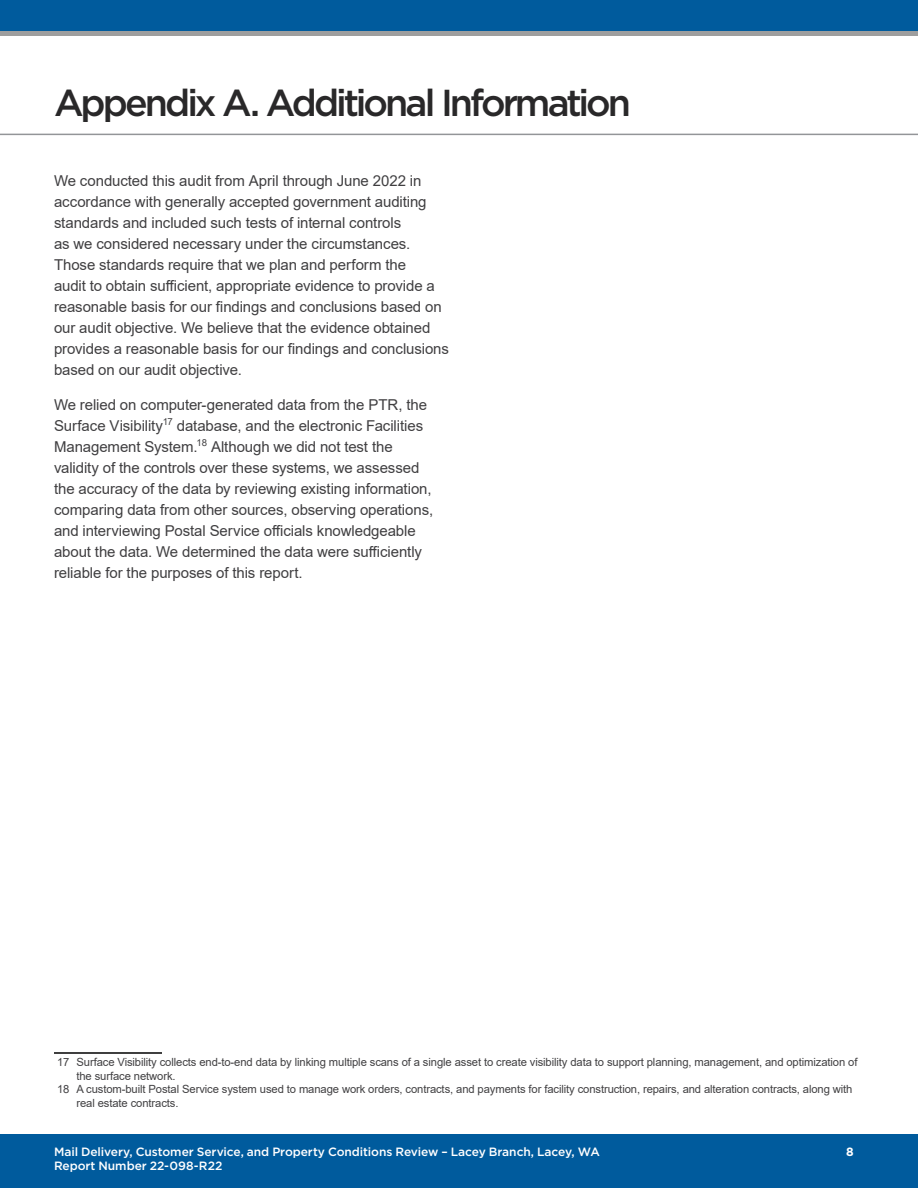
<style>
.page{position:relative;width:918px;height:1188px;background:#fff}
.page>*{position:absolute;margin:0;border:0;box-sizing:border-box;transform-origin:0 0}
.t1{font:500 37.5px "Gotham";letter-spacing:-.08em;color:#292829}
.t2{font:15px/21px "Arial";letter-spacing:-.005em;color:#403f41}
.t3{font:500 12px/13.5px "Gotham";letter-spacing:-.005em;color:#fff}
.t4{font:700 12px "Gotham";color:#fff}
.t5{font:11.25px "Arial";letter-spacing:-.01em;color:#414042}
</style>
<div class="page">
<div style="left:0;top:1134px;width:918px;height:54px;background:#005b9d"></div>
<hr style="left:0;top:134px;width:918px;height:1px;background:#939598">
<hr style="left:54px;top:1052px;width:108px;height:2px;background:#000">
<div style="left:0;top:0;width:918px;height:31px;background:#005b9d"></div>
<hr style="left:0;top:32px;width:918px;height:4px;background:#9e9e9e">
<h1 class="t1" style="left:54px;top:81px;width:579px">Appendix A. Additional Information</h1>
<p class="t2" style="left:54px;top:170px;width:397px">We conducted this audit from April through June 2022 in accordance with generally accepted government auditing standards and included such tests of internal controls<br>as we considered necessary under the circumstances.<br>Those standards require that we plan and perform the<br>audit to obtain sufficient, appropriate evidence to provide a reasonable basis for our findings and conclusions based on our audit objective. We believe that the evidence obtained provides a reasonable basis for our findings and conclusions based on our audit objective.</p>
<p class="t2" style="left:54px;top:394px;width:381px">We relied on computer-generated data from the PTR, the Surface Visibility<sup>17</sup> database, and the electronic Facilities Management System.<sup>18</sup> Although we did not test the validity of the controls over these systems, we assessed the accuracy of the data by reviewing existing information, comparing data from other sources, observing operations, and interviewing Postal Service officials knowledgeable about the data. We determined the data were sufficiently reliable for the purposes of this report.</p>
<p class="t5" style="left:57px;top:1055px;width:802px">17 Surface Visibility collects end-to-end data by linking multiple scans of a single asset to create visibility data to support planning, management, and optimization of</p>
<p class="t5" style="left:76px;top:1068px;width:101px">the surface network.</p>
<p class="t5" style="left:57px;top:1082px;width:797px">18 A custom-built Postal Service system used to manage work orders, contracts, and payments for facility construction, repairs, and alteration contracts, along with</p>
<p class="t5" style="left:76px;top:1095px;width:104px">real estate contracts.</p>
<p class="t3" style="left:54px;top:1145px;width:547px">Mail Delivery, Customer Service, and Property Conditions Review – Lacey Branch, Lacey, WA<br>Report Number 22-098-R22</p>
<p class="t4" style="left:846px;top:1145px;width:9px">8</p>
</div>
